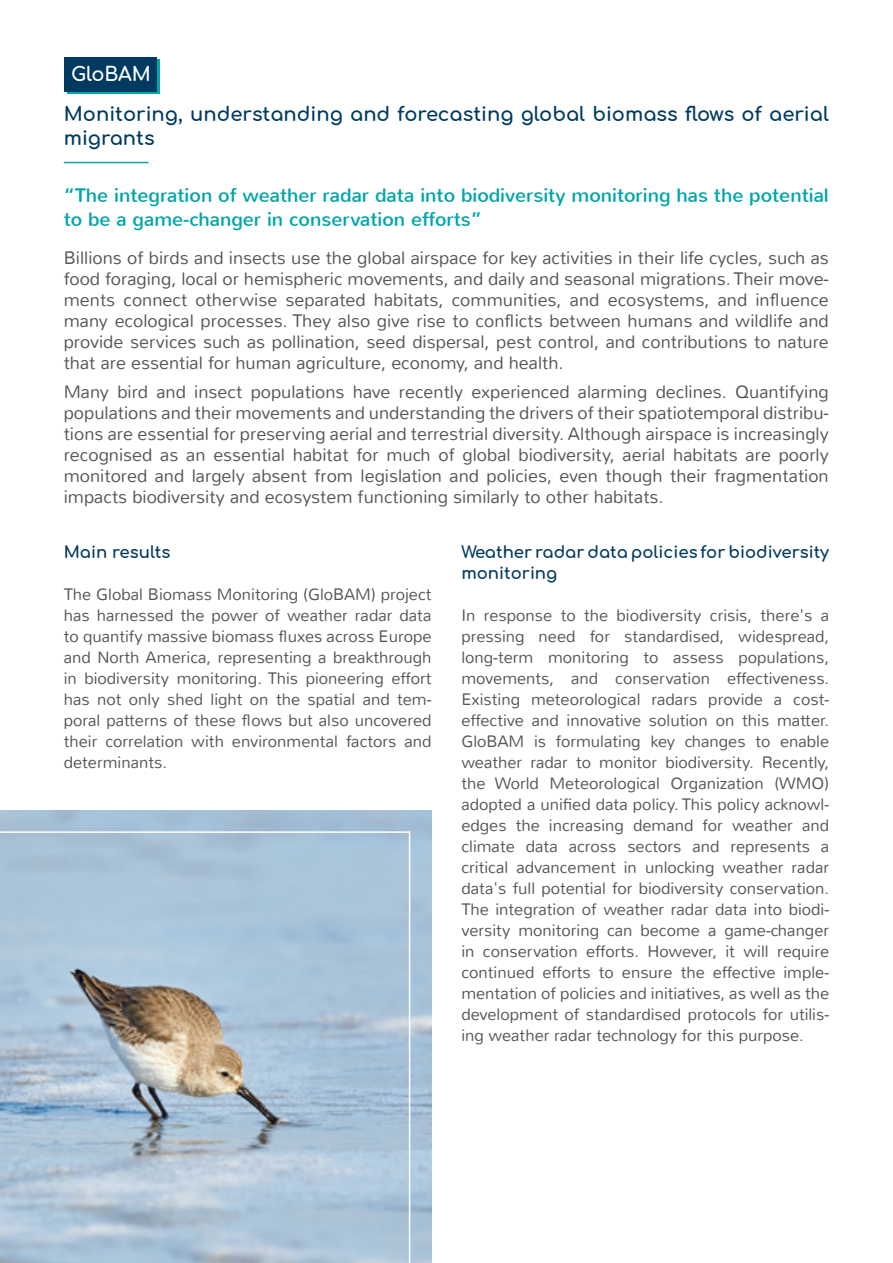
<style>
.page{position:relative;width:893px;height:1263px;background:#fff}
.page>*{position:absolute;margin:0;border:0;box-sizing:border-box;transform-origin:0 0}
.t1{font:19.5px/23.4px "Nunito";color:#00a6ab}
.t2{font:19.5px/23.4px "Comfortaa";color:#003a60}
.t3{font:19.5px "Comfortaa";color:#fff}
.t4{font:300 18px/21px "Nunito";color:#575756;text-align:justify}
.t5{font:300 16.5px/21px "Nunito";color:#575756;text-align:justify}
.t6{font:16.5px/21px "Comfortaa";color:#003a60}
</style>
<div class="page">
<div style="left:67px;top:60px;width:92px;height:34px;background:#00a6ab"></div>
<div style="left:65px;top:57px;width:92px;height:35px;background:#003a60"></div>
<hr style="left:64px;top:162px;width:84px;height:1px;background:#00a6ab">
<img style="left:0;top:810px;width:432px;height:453px">
<svg style="left:0;top:831px;width:410px;height:432px;background:#abc0d0"></svg>
<p class="t3" style="left:71px;top:56px;width:81px">GloBAM</p>
<p class="t2" style="left:64px;top:100px;width:767px">Monitoring, understanding and forecasting global biomass flows of aerial migrants</p>
<p class="t1" style="left:64px;top:184px;width:766px">“The integration of weather radar data into biodiversity monitoring has the potential to be a game-changer in conservation efforts”</p>
<p class="t4" style="left:64px;top:247px;width:767px">Billions of birds and insects use the global airspace for key activities in their life cycles, such as food foraging, local or hemispheric movements, and daily and seasonal migrations. Their move&shy;ments connect otherwise separated habitats, communities, and ecosystems, and influence many ecological processes. They also give rise to conflicts between humans and wildlife and provide services such as pollination, seed dispersal, pest control, and contributions to nature that are essential for human agriculture, economy, and health.</p>
<p class="t4" style="left:64px;top:382px;width:767px">Many bird and insect populations have recently experienced alarming declines. Quantifying populations and their movements and understanding the drivers of their spatiotemporal distribu&shy;tions are essential for preserving aerial and terrestrial diversity. Although airspace is increasingly recognised as an essential habitat for much of global biodiversity, aerial habitats are poorly monitored and largely absent from legislation and policies, even though their fragmentation impacts biodiversity and ecosystem functioning similarly to other habitats.</p>
<p class="t6" style="left:64px;top:539px;width:108px">Main results</p>
<p class="t5" style="left:64px;top:584px;width:369px">The Global Biomass Monitoring (GloBAM) project has harnessed the power of weather radar data to quantify massive biomass fluxes across Europe and North America, representing a breakthrough in biodiversity monitoring. This pioneering effort has not only shed light on the spatial and tem&shy;poral patterns of these flows but also uncovered their correlation with environmental factors and determinants.</p>
<p class="t6" style="left:461px;top:539px;width:369px">Weather radar data policies for biodiversity monitoring</p>
<p class="t5" style="left:461px;top:605px;width:369px">In response to the biodiversity crisis, there's a pressing need for standardised, widespread, long-term monitoring to assess populations, movements, and conservation effectiveness.<br>Existing meteorological radars provide a cost&shy;effective and innovative solution on this matter.<br>GloBAM is formulating key changes to enable weather radar to monitor biodiversity. Recently, the World Meteorological Organization (WMO) adopted a unified data policy. This policy acknowl&shy;edges the increasing demand for weather and climate data across sectors and represents a critical advancement in unlocking weather radar data's full potential for biodiversity conservation.<br>The integration of weather radar data into biodi&shy;versity monitoring can become a game-changer in conservation efforts. However, it will require continued efforts to ensure the effective imple&shy;mentation of policies and initiatives, as well as the development of standardised protocols for utilis&shy;ing weather radar technology for this purpose.</p>
</div>
